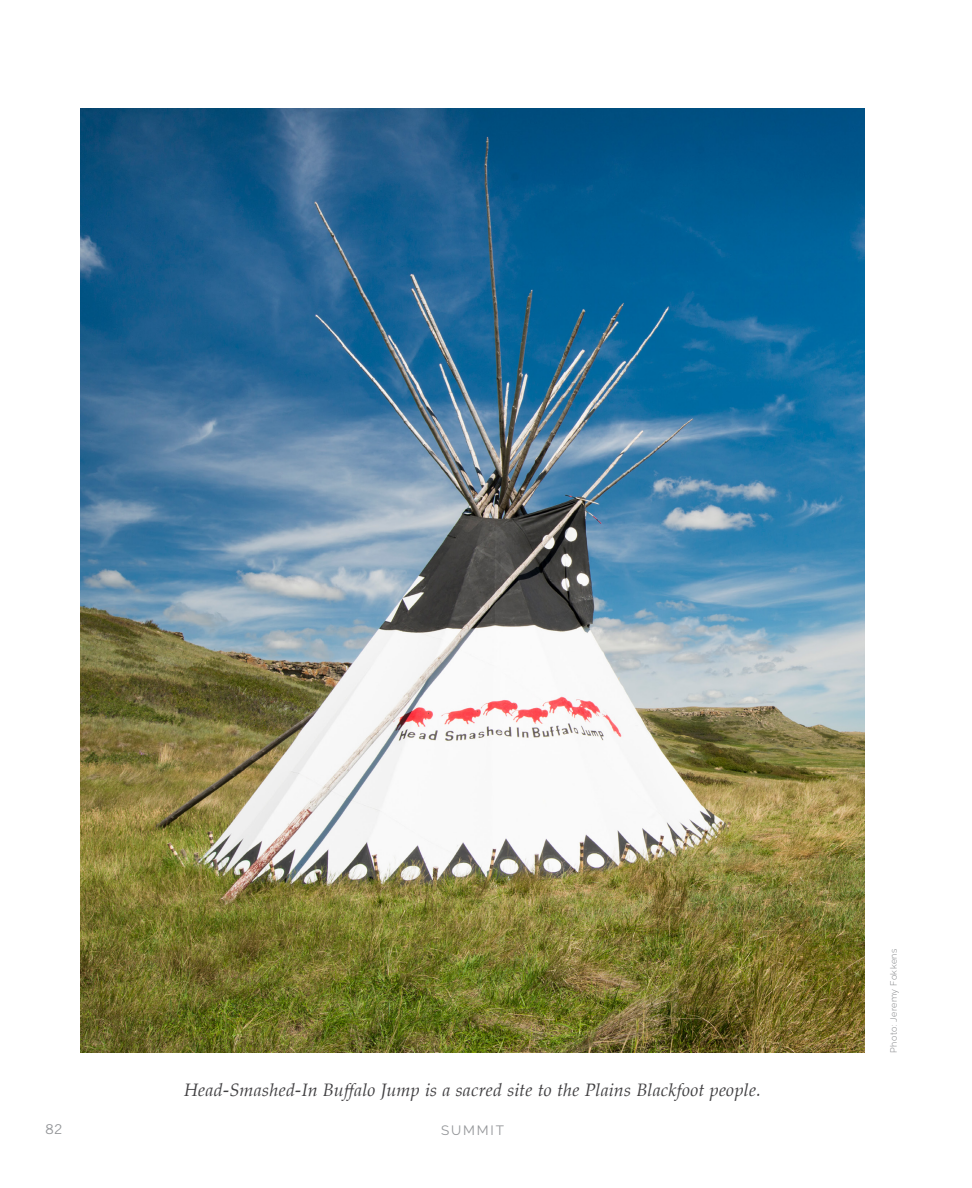
<style>
.page{position:relative;width:972px;height:1188px;background:#fff}
.page>*{position:absolute;margin:0;border:0;box-sizing:border-box;transform-origin:0 0}
.t1{font:italic 18px "Palatino";letter-spacing:.01em;color:#414042}
.t2{font:13.5px "Raleway";letter-spacing:.14em;color:#939598}
.t3{font:13.5px "Trade Gothic LT Std";color:#939598}
.t4{font:300 9px "Raleway";letter-spacing:.05em;color:#808285}
</style>
<div class="page">
<img style="left:80px;top:108px;width:785px;height:944px">
<p class="t3" style="left:46px;top:1121px;width:18px">82</p>
<p class="t1" style="left:184px;top:1075px;width:578px">Head-Smashed-In Buffalo Jump is a sacred site to the Plains Blackfoot people.</p>
<p class="t2" style="left:441px;top:1122px;width:64px">SUMMIT</p>
<p class="t4" style="left:889px;top:1053px;width:105px;rotate:-90deg">Photo: Jeremy Fokkens</p>
</div>
